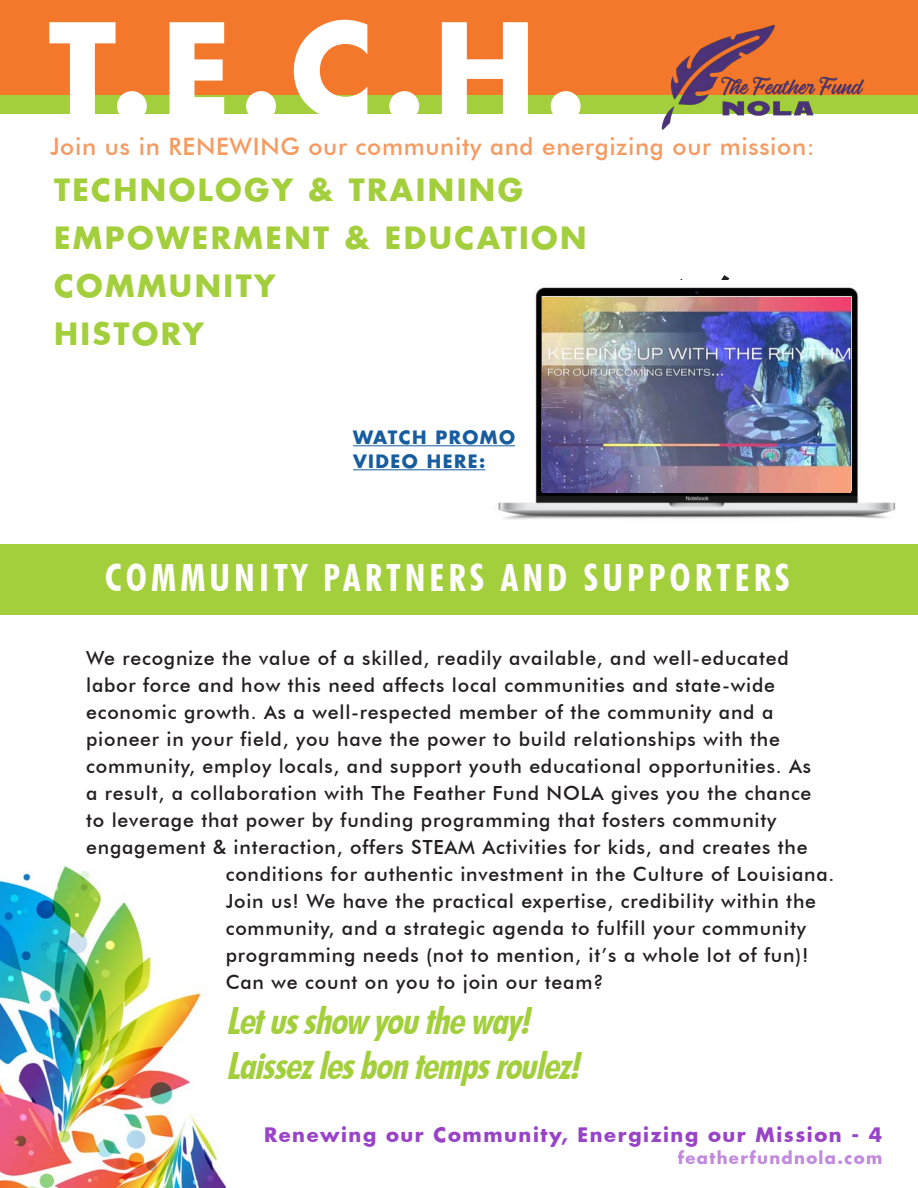
<style>
.page{position:relative;width:918px;height:1188px;background:#fff}
.page>*{position:absolute;margin:0;border:0;box-sizing:border-box;transform-origin:0 0}
.t1{font:700 127.5px "Futura";color:#fff}
.t2{font:italic 700 condensed 37.5px "Futura BT";color:#a3cf3c}
.t3{font:700 condensed 37.5px "Futura BT";letter-spacing:.11em;color:#fff}
.t4{font:700 30px "Futura";letter-spacing:.08em;color:#a3cf3c}
.t5{font:500 24px "Futura BT";letter-spacing:.03em;color:#f69a60}
.t6{font:500 19.5px "Futura BT";letter-spacing:.04em;color:#231f20}
.t7{font:700 19.5px "Futura";letter-spacing:.08em;color:#9943c8}
.t8{font:700 18px "Futura";letter-spacing:.08em;color:#175d9e}
.t9{font:700 16.5px "Futura";letter-spacing:.08em;color:#c08add}
</style>
<div class="page">
<img style="left:0;top:865px;width:226px;height:323px">
<div style="left:0;top:0;width:918px;height:99px;background:#f3782b"></div>
<div style="left:1px;top:95px;width:917px;height:19px;background:#a3cf3c"></div>
<div style="left:0;top:544px;width:918px;height:71px;background:#a3cf3c"></div>
<img style="left:661px;top:24px;width:204px;height:106px">
<svg style="left:680px;top:275px;width:50px;height:5px"></svg>
<img style="left:488px;top:287px;width:408px;height:233px">
<img style="left:542px;top:297px;width:309px;height:196px">
<hr style="left:353px;top:445px;width:162px;height:1px;background:#175d9e">
<hr style="left:353px;top:469px;width:132px;height:1px;background:#175d9e">
<p class="t1" style="left:49px;top:-18px;width:540px">T.E.C.H.</p>
<p class="t5" style="left:50px;top:132px;width:766px">Join us in RENEWING our community and energizing our mission:</p>
<p class="t4" style="left:54px;top:169px;width:470px">TECHNOLOGY &amp; TRAINING</p>
<p class="t4" style="left:54px;top:217px;width:534px">EMPOWERMENT &amp; EDUCATION</p>
<p class="t4" style="left:54px;top:265px;width:223px">COMMUNITY</p>
<p class="t4" style="left:54px;top:313px;width:151px">HISTORY</p>
<p class="t8" style="left:353px;top:425px;width:163px">WATCH PROMO</p>
<p class="t8" style="left:353px;top:449px;width:134px">VIDEO HERE:</p>
<p class="t3" style="left:105px;top:555px;width:686px">COMMUNITY PARTNERS AND SUPPORTERS</p>
<p class="t6" style="left:86px;top:646px;width:704px">We recognize the value of a skilled, readily available, and well-educated</p>
<p class="t6" style="left:86px;top:673px;width:690px">labor force and how this need affects local communities and state-wide</p>
<p class="t6" style="left:86px;top:700px;width:689px">economic growth. As a well-respected member of the community and a</p>
<p class="t6" style="left:86px;top:727px;width:695px">pioneer in your field, you have the power to build relationships with the</p>
<p class="t6" style="left:86px;top:754px;width:727px">community, employ locals, and support youth educational opportunities. As</p>
<p class="t6" style="left:86px;top:781px;width:727px">a result, a collaboration with The Feather Fund NOLA gives you the chance</p>
<p class="t6" style="left:86px;top:808px;width:692px">to leverage that power by funding programming that fosters community</p>
<p class="t6" style="left:86px;top:835px;width:723px">engagement &amp; interaction, offers STEAM Activities for kids, and creates the</p>
<p class="t6" style="left:226px;top:862px;width:610px">conditions for authentic investment in the Culture of Louisiana.</p>
<p class="t6" style="left:226px;top:889px;width:592px">Join us! We have the practical expertise, credibility within the</p>
<p class="t6" style="left:226px;top:916px;width:582px">community, and a strategic agenda to fulfill your community</p>
<p class="t6" style="left:226px;top:943px;width:584px">programming needs (not to mention, it’s a whole lot of fun)!</p>
<p class="t6" style="left:226px;top:970px;width:380px">Can we count on you to join our team?</p>
<p class="t2" style="left:226px;top:998px;width:315px">Letusshow youtheway!</p>
<p class="t2" style="left:226px;top:1043px;width:365px">Laissezlesbontempsroulez!</p>
<p class="t7" style="left:264px;top:1121px;width:620px">Renewing our Community, Energizing our Mission - 4</p>
<p class="t9" style="left:678px;top:1147px;width:206px">featherfundnola.com</p>
</div>
